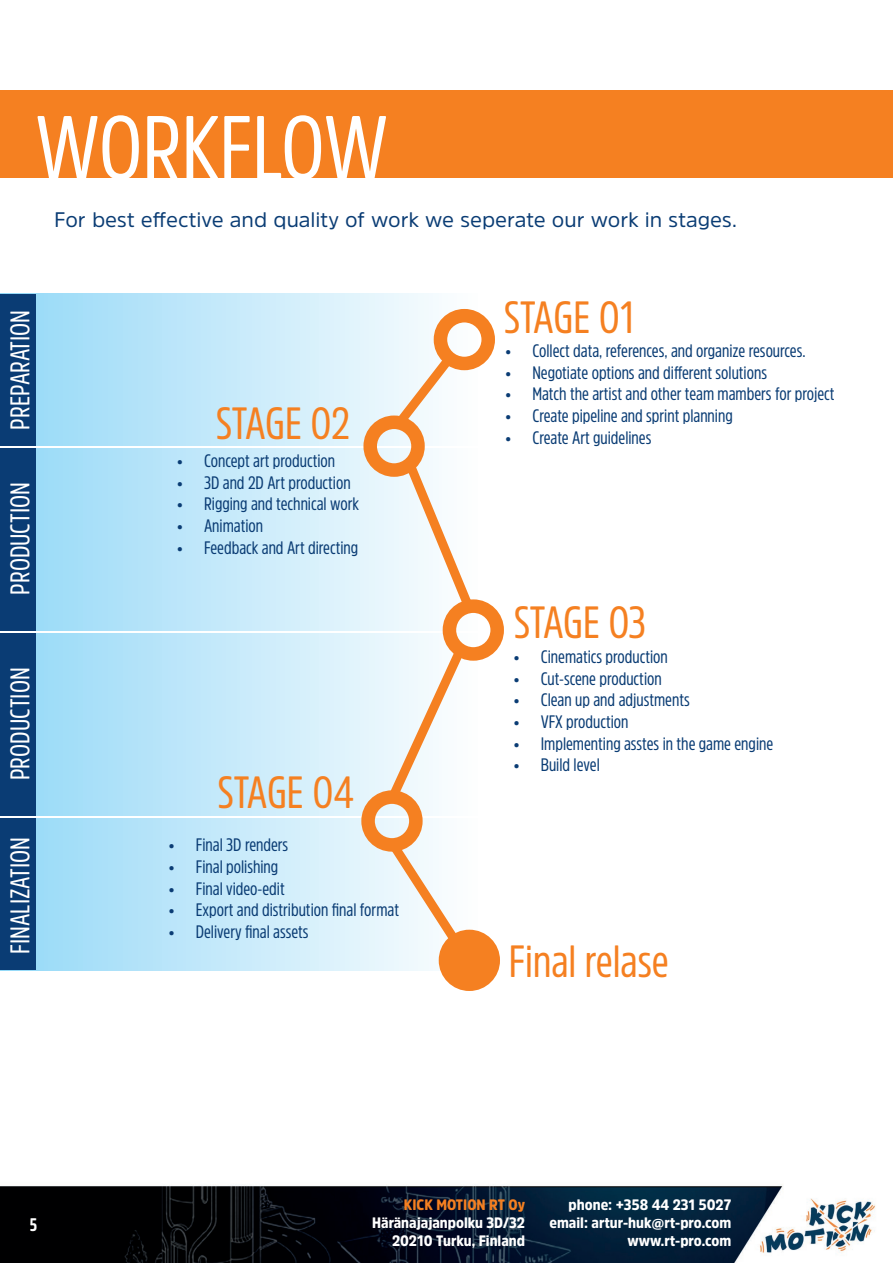
<style>
.page{position:relative;width:893px;height:1263px;background:#fff}
.page>*{position:absolute;margin:0;border:0;box-sizing:border-box;transform-origin:0 0}
.t1{font:90px "Amsi Pro Cond";color:#fff}
.t2{font:45px "Amsi Pro Cond";letter-spacing:-.01em;color:#f58021}
.t3{font:27px "Amsi Pro Cond";color:#fff}
.t4{font:21px "Amsi Pro";letter-spacing:-.005em;color:#0a3c74}
.t5{font:18px "Amsi Pro Cond";color:#0a3c74}
.t6{font:700 18px "Amsi Pro Condensed";color:#fff}
.t7{font:900 15px/18px "Amsi Pro Narw";color:#fff;text-align:right}
.t8{font:900 15px "Amsi Pro Narw";color:#f58021}
</style>
<div class="page">
<img style="left:0;top:293px;width:876px;height:970px">
<div style="left:1px;top:819px;width:476px;height:151px;background:linear-gradient(to right,#94d8f8,#fdfdfc)"></div>
<div style="left:1px;top:633px;width:476px;height:182px;background:linear-gradient(to right,#94d9f9,#fdfbfa)"></div>
<div style="left:1px;top:448px;width:476px;height:182px;background:linear-gradient(to right,#94d8f8,#fdfdfd)"></div>
<div style="left:1px;top:294px;width:476px;height:151px;background:linear-gradient(to right,#94d9f9,#fdfcfb)"></div>
<div style="left:0;top:90px;width:893px;height:88px;background:#f58021"></div>
<div style="left:434px;top:309px;width:61px;height:61px;border:14px solid #f58021;border-radius:50%"></div>
<div style="left:363px;top:415px;width:62px;height:62px;border:14px solid #f58021;border-radius:50%"></div>
<svg style="left:388px;top:347px;width:73px;height:87px"></svg>
<div style="left:443px;top:599px;width:61px;height:62px;border:14px solid #f58021;border-radius:50%"></div>
<div style="left:361px;top:790px;width:62px;height:62px;border:14px solid #f58021;border-radius:50%"></div>
<div style="left:445px;top:936px;width:48px;height:48px;background:#f58021;border-radius:50%"></div>
<div style="left:439px;top:930px;width:61px;height:61px;border:14px solid #f58021;border-radius:50%"></div>
<svg style="left:382px;top:637px;width:91px;height:169px"></svg>
<svg style="left:382px;top:834px;width:83px;height:115px"></svg>
<svg style="left:398px;top:451px;width:82px;height:166px"></svg>
<div style="left:1px;top:294px;width:35px;height:151px;background:#0a3c74"></div>
<div style="left:1px;top:448px;width:35px;height:182px;background:#0a3c74"></div>
<div style="left:1px;top:633px;width:35px;height:182px;background:#0a3c74"></div>
<div style="left:1px;top:819px;width:35px;height:151px;background:#0a3c74"></div>
<h1 class="t1" style="left:35px;top:86px;width:355px">WORKFLOW</h1>
<p class="t4" style="left:54px;top:206px;width:684px">For best effective and quality of work we seperate our work in stages.</p>
<h3 class="t3" style="left:1px;top:430px;width:121px;rotate:-90deg">PREPARATION</h3>
<h3 class="t3" style="left:1px;top:595px;width:114px;rotate:-90deg">PRODUCTION</h3>
<h3 class="t3" style="left:1px;top:780px;width:114px;rotate:-90deg">PRODUCTION</h3>
<h3 class="t3" style="left:1px;top:954px;width:119px;rotate:-90deg">FINALIZATION</h3>
<h2 class="t2" style="left:216px;top:393px;width:136px">STAGE 02</h2>
<p class="t5" style="left:177px;top:448px;width:160px">• Concept art production</p>
<p class="t5" style="left:177px;top:470px;width:175px">• 3D and 2D Art production</p>
<p class="t5" style="left:177px;top:492px;width:184px">• Rigging and technical work</p>
<p class="t5" style="left:177px;top:513px;width:88px">• Animation</p>
<p class="t5" style="left:177px;top:535px;width:183px">• Feedback and Art directing</p>
<h2 class="t2" style="left:217px;top:761px;width:138px">STAGE 04</h2>
<p class="t5" style="left:169px;top:833px;width:121px">• Final 3D renders</p>
<p class="t5" style="left:169px;top:854px;width:111px">• Final polishing</p>
<p class="t5" style="left:169px;top:876px;width:117px">• Final video-edit</p>
<p class="t5" style="left:169px;top:898px;width:232px">• Export and distribution final format</p>
<p class="t5" style="left:169px;top:919px;width:141px">• Delivery final assets</p>
<h2 class="t2" style="left:504px;top:286px;width:132px">STAGE 01</h2>
<p class="t5" style="left:505px;top:338px;width:302px">• Collect data, references, and organize resources.</p>
<p class="t5" style="left:505px;top:360px;width:263px">• Negotiate options and different solutions</p>
<p class="t5" style="left:505px;top:382px;width:331px">• Match the artist and other team mambers for project</p>
<p class="t5" style="left:505px;top:403px;width:229px">• Create pipeline and sprint planning</p>
<p class="t5" style="left:505px;top:425px;width:148px">• Create Art guidelines</p>
<h2 class="t2" style="left:514px;top:591px;width:134px">STAGE 03</h2>
<p class="t5" style="left:514px;top:644px;width:156px">• Cinematics production</p>
<p class="t5" style="left:514px;top:666px;width:149px">• Cut-scene production</p>
<p class="t5" style="left:514px;top:688px;width:177px">• Clean up and adjustments</p>
<p class="t5" style="left:514px;top:709px;width:116px">• VFX production</p>
<p class="t5" style="left:514px;top:731px;width:261px">• Implementing asstes in the game engine</p>
<p class="t5" style="left:514px;top:752px;width:88px">• Build level</p>
<h2 class="t2" style="left:509px;top:930px;width:162px">Final relase</h2>
<p class="t6" style="left:30px;top:1210px;width:9px">5</p>
<p class="t8" style="left:404px;top:1194px;width:123px">KICK MOTION RT Oy</p>
<p class="t7" style="left:372px;top:1213px;width:154px">Häränajajanpolku 3D/32<br>20210 Turku, Finland</p>
<p class="t7" style="left:549px;top:1195px;width:183px">phone: +358 44 231 5027 email: artur-huk@rt-pro.com www.rt-pro.com</p>
</div>
